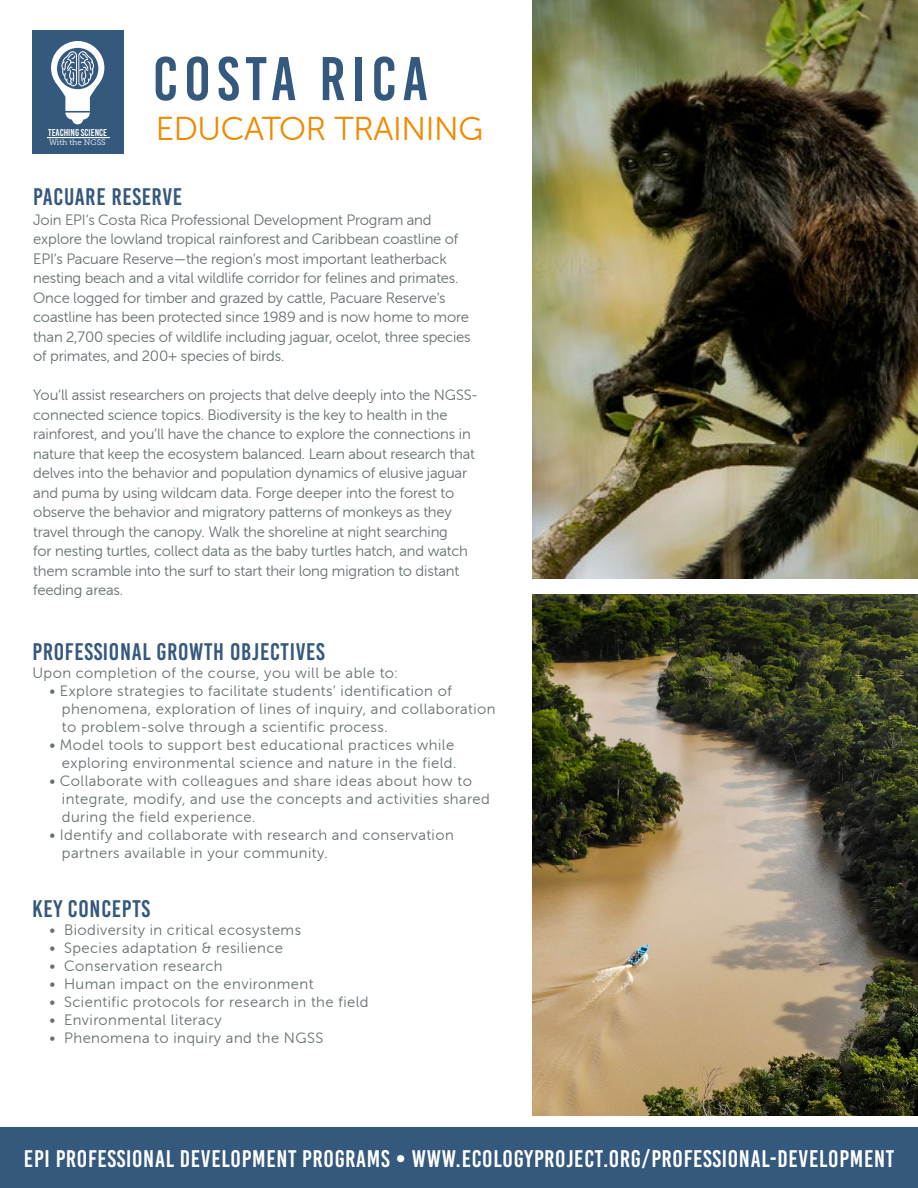
<style>
.page{position:relative;width:918px;height:1188px;background:#fff}
.page>*{position:absolute;margin:0;border:0;box-sizing:border-box;transform-origin:0 0}
.t1{font:61.5px "Bebas Kai";letter-spacing:.1em;color:#35587d}
.t2{font:33px "Museo Sans Rounded 300";letter-spacing:-.01em;color:#ef8a00}
.t3{font:24px "Bebas Kai";letter-spacing:.03em;color:#fff}
.t4{font:24px "Bebas Kai";letter-spacing:.03em;color:#35587d}
.t5{font:15px/19.5px "Museo Sans Rounded 300";letter-spacing:-.01em;color:#677173}
.t6{font:15px/18px "Museo Sans Rounded 300";letter-spacing:.03em;color:#677173}
.t7{font:9.9px "Bebas Kai";color:#fff}
.t8{font:8.1px "Museo Slab 300";color:#fff}
</style>
<div class="page">
<div style="left:0;top:1128px;width:918px;height:60px;background:#35587d"></div>
<img style="left:532px;top:594px;width:386px;height:522px">
<img style="left:532px;top:0;width:386px;height:578px">
<div style="left:33px;top:30px;width:91px;height:124px;background:#35587d"></div>
<hr style="left:47px;top:137px;width:62px;height:1px;background:#fff">
<svg style="left:51px;top:41px;width:53px;height:83px"></svg>
<p class="t7" style="left:48px;top:127px;width:60px">TEACHING SCIENCE</p>
<p class="t8" style="left:49px;top:138px;width:58px">With the NGSS</p>
<h1 class="t1" style="left:153px;top:46px;width:277px">COSTA RICA</h1>
<h2 class="t2" style="left:156px;top:111px;width:329px">EDUCATOR TRAINING</h2>
<h3 class="t4" style="left:33px;top:184px;width:150px">PACUARE RESERVE</h3>
<p class="t5" style="left:33px;top:210px;width:439px">Join EPI’s Costa Rica Professional Development Program and explore the lowland tropical rainforest and Caribbean coastline of EPI’s Pacuare Reserve—the region’s most important leatherback nesting beach and a vital wildlife corridor for felines and primates.<br>Once logged for timber and grazed by cattle, Pacuare Reserve’s coastline has been protected since 1989 and is now home to more than 2,700 species of wildlife including jaguar, ocelot, three species of primates, and 200+ species of birds.</p>
<p class="t5" style="left:33px;top:386px;width:446px">You’ll assist researchers on projects that delve deeply into the NGSS&shy;connected science topics. Biodiversity is the key to health in the rainforest, and you’ll have the chance to explore the connections in nature that keep the ecosystem balanced. Learn about research that delves into the behavior and population dynamics of elusive jaguar and puma by using wildcam data. Forge deeper into the forest to observe the behavior and migratory patterns of monkeys as they travel through the canopy. Walk the shoreline at night searching<br>for nesting turtles, collect data as the baby turtles hatch, and watch them scramble into the surf to start their long migration to distant feeding areas.</p>
<h3 class="t4" style="left:33px;top:639px;width:294px">PROFESSIONAL GROWTH OBJECTIVES</h3>
<p class="t6" style="left:33px;top:664px;width:367px">Upon completion of the course, you will be able to:</p>
<p class="t6" style="left:62px;top:682px;width:435px;text-indent:-13px">• Explore strategies to facilitate students’ identification of phenomena, exploration of lines of inquiry, and collaboration to problem-solve through a scientific process.</p>
<p class="t6" style="left:49px;top:736px;width:409px;text-align:right">• Model tools to support best educational practices while exploring environmental science and nature in the field.</p>
<p class="t6" style="left:62px;top:772px;width:429px;text-indent:-13px">• Collaborate with colleagues and share ideas about how to integrate, modify, and use the concepts and activities shared during the field experience.</p>
<p class="t6" style="left:62px;top:826px;width:393px;text-indent:-13px">• Identify and collaborate with research and conservation partners available in your community.</p>
<h3 class="t4" style="left:33px;top:895px;width:119px">KEY CONCEPTS</h3>
<p class="t6" style="left:49px;top:921px;width:253px">• Biodiversity in critical ecosystems</p>
<p class="t6" style="left:49px;top:939px;width:235px">• Species adaptation &amp; resilience</p>
<p class="t6" style="left:49px;top:957px;width:175px">• Conservation research</p>
<p class="t6" style="left:49px;top:975px;width:266px">• Human impact on the environment</p>
<p class="t6" style="left:49px;top:993px;width:321px">• Scientific protocols for research in the field</p>
<p class="t6" style="left:49px;top:1011px;width:174px">• Environmental literacy</p>
<p class="t6" style="left:49px;top:1029px;width:276px">• Phenomena to inquiry and the NGSS</p>
<h3 class="t3" style="left:24px;top:1146px;width:872px">EPI PROFESSIONAL DEVELOPMENT PROGRAMS • WWW.ECOLOGYPROJECT.ORG/PROFESSIONAL-DEVELOPMENT</h3>
</div>
